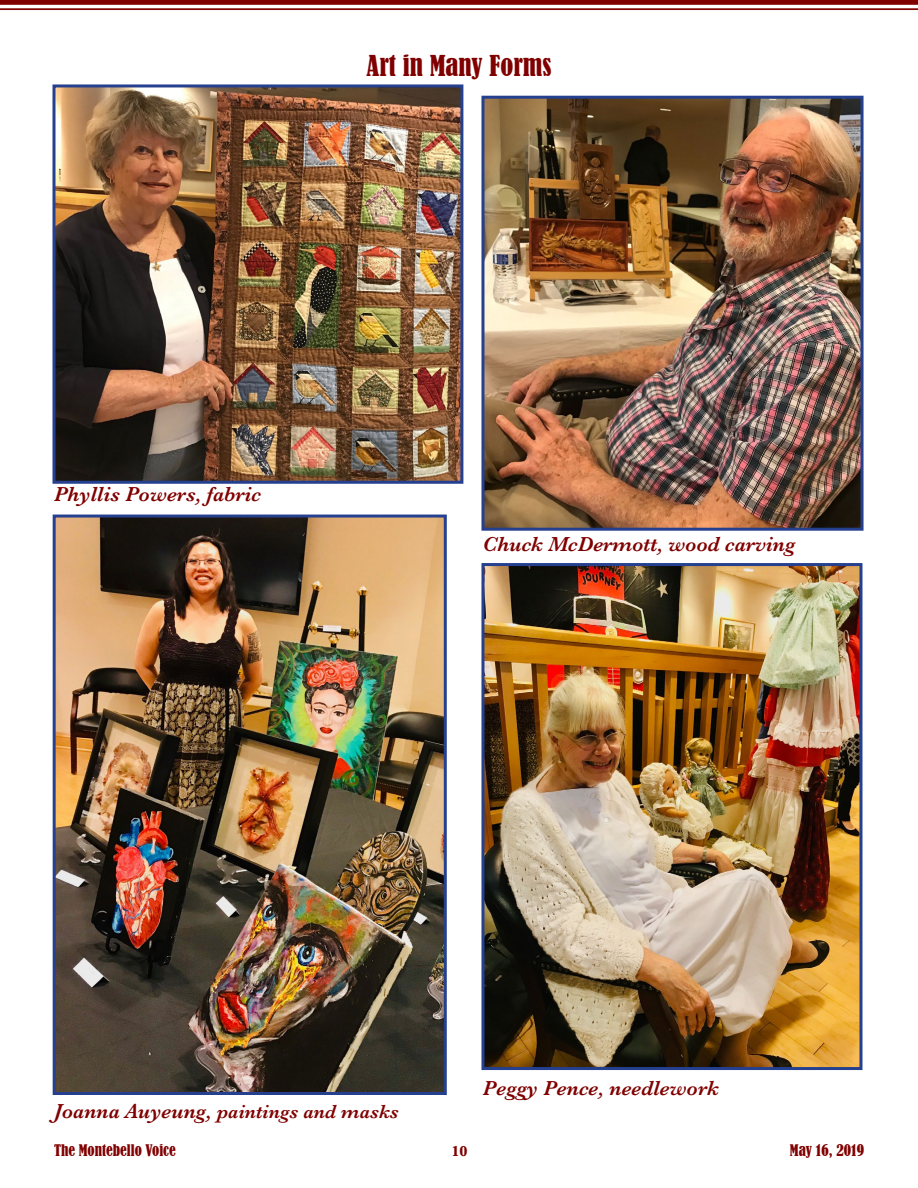
<style>
.page{position:relative;width:918px;height:1188px;background:#fff}
.page>*{position:absolute;margin:0;border:0;box-sizing:border-box;transform-origin:0 0}
.t1{font:condensed 27px "Bernard";color:#800000}
.t2{font:italic 600 21px "Baskerville";color:#800000}
.t3{font:italic 600 19.5px "Baskerville";color:#800000}
.t4{font:condensed 15px "Bernard";color:#800000}
.t5{font:700 15px "Baskerville";color:#800000}
.s1{font-size:21px}
</style>
<div class="page">
<div style="left:0;top:0;width:918px;height:5px;background:#800000"></div>
<hr style="left:0;top:8px;width:918px;height:2px;background:#800000">
<img style="left:485px;top:100px;width:375px;height:427px">
<div style="left:481px;top:96px;width:383px;height:435px;border:3px solid #25408f"></div>
<img style="left:56px;top:88px;width:403px;height:392px">
<div style="left:52px;top:84px;width:411px;height:400px;border:3px solid #25408f"></div>
<img style="left:485px;top:567px;width:373px;height:499px">
<div style="left:481px;top:563px;width:381px;height:507px;border:3px solid #25408f"></div>
<img style="left:57px;top:519px;width:386px;height:572px">
<div style="left:53px;top:515px;width:394px;height:580px;border:3px solid #25408f"></div>
<p class="t1" style="left:366px;top:50px;width:187px">Art in Many Forms</p>
<p class="t2" style="left:54px;top:480px;width:208px">Phyllis Powers, fabric</p>
<p class="t2" style="left:483px;top:530px;width:314px">Chuck McDermott, wood carving</p>
<p class="t2" style="left:483px;top:1074px;width:238px">Peggy Pence, needlework</p>
<p class="t3" style="left:54px;top:1099px;width:346px"><span class="s1">Joanna Auyeung,</span> paintings and masks</p>
<p class="t4" style="left:54px;top:1141px;width:123px">The Montebello Voice</p>
<p class="t5" style="left:452px;top:1140px;width:18px">10</p>
<p class="t4" style="left:790px;top:1141px;width:76px">May 16, 2019</p>
</div>
